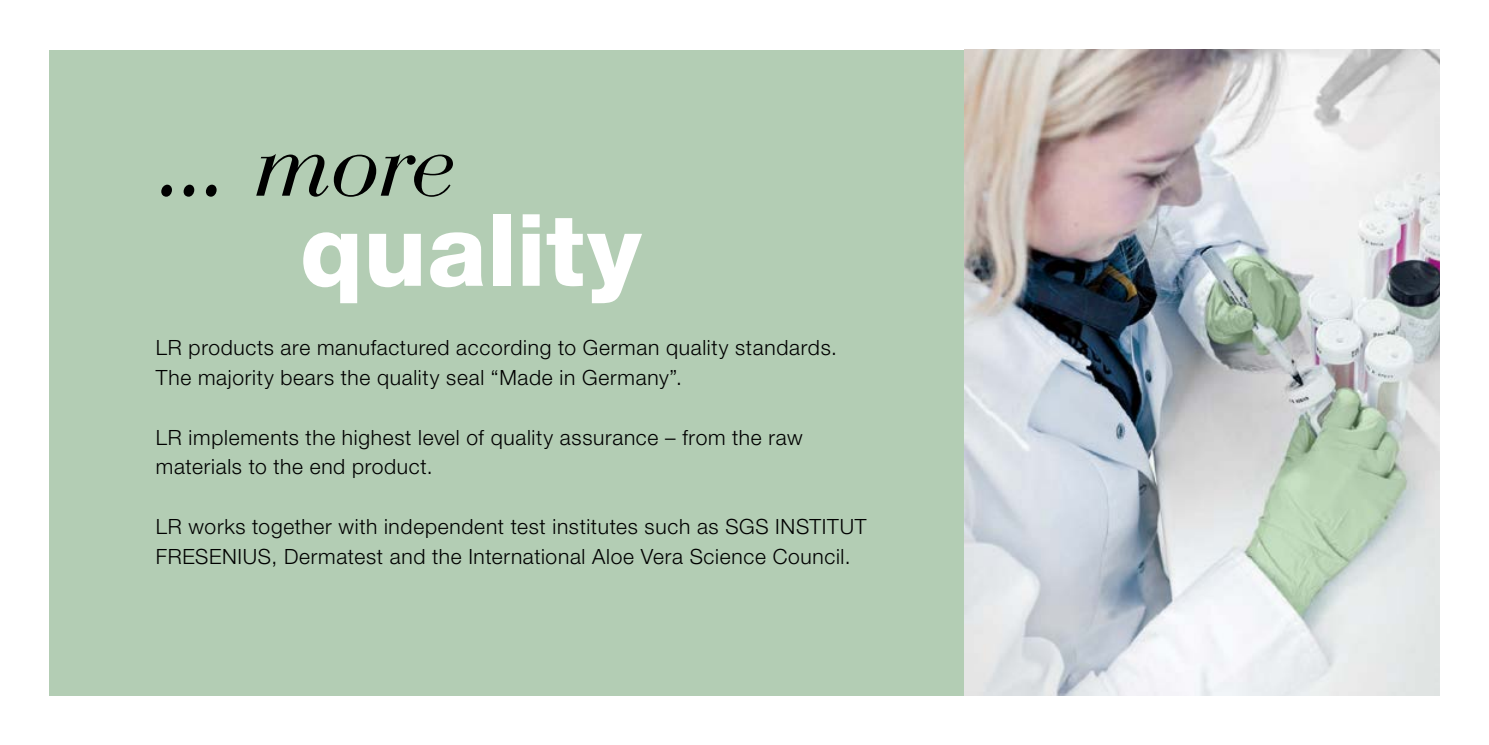
<style>
.page{position:relative;width:1489px;height:745px;background:#fff}
.page>*{position:absolute;margin:0;border:0;box-sizing:border-box;transform-origin:0 0}
.t1{font:italic 100px "Bauer Bodoni D";color:#000}
.t2{font:800 100px "Helvetica Neue LT Pro";letter-spacing:.005em;color:#fff}
.t3{font:300 21px/29.8px "Helvetica Neue LT Pro";letter-spacing:.035em;color:#000}
</style>
<div class="page">
<div style="left:50px;top:50px;width:962px;height:644px;background:#b3cdb4"></div>
<img style="left:964px;top:50px;width:475px;height:644px">
<h1 class="t1" style="left:156px;top:104px;width:299px">... more</h1>
<h1 class="t2" style="left:300px;top:190px;width:343px">quality</h1>
<p class="t3" style="left:156px;top:332px;width:682px">LR products are manufactured according to German quality standards.<br>The majority bears the quality seal “Made in Germany”.</p>
<p class="t3" style="left:156px;top:421px;width:648px">LR implements the highest level of quality assurance – from the raw materials to the end product.</p>
<p class="t3" style="left:156px;top:511px;width:712px">LR works together with independent test institutes such as SGS INSTITUT<br>FRESENIUS, Dermatest and the International Aloe Vera Science Council.</p>
</div>
